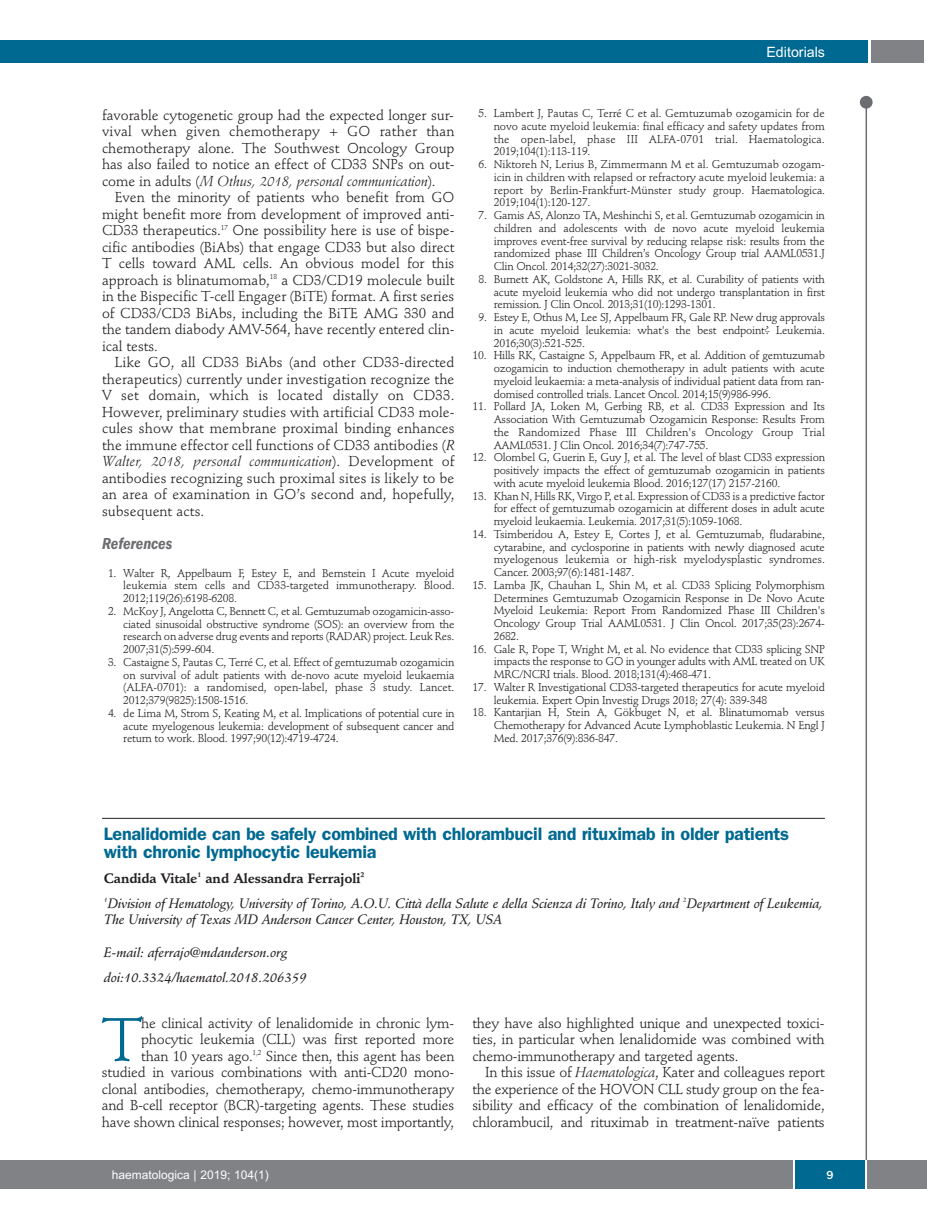
<style>
.page{position:relative;width:927px;height:1225px;background:#fff}
.page>*{position:absolute;margin:0;border:0;box-sizing:border-box;transform-origin:0 0}
.t1{font:60.45px "Stempel Schneidler";color:#006991}
.t2{font:600 18px/18px "Franklin Gothic";letter-spacing:-.015em;color:#006991}
.t3{font:italic 600 condensed 16.5px "Franklin Gothic";color:#6c6d70}
.t4{font:14.25px/16.5px "Stempel Schneidler";letter-spacing:-.015em;color:#231f20;text-align:justify}
.t5{font:14.25px "Arial";color:#fff}
.t6{font:italic 13.5px/16.5px "Stempel Schneidler Med";letter-spacing:-.015em;color:#231f20}
.t7{font:700 13.5px "Stempel Schneidler";letter-spacing:-.005em;color:#231f20}
.t8{font:12px "Arial";color:#fff}
.t9{font:500 12px "Franklin Gothic";color:#fff}
.t10{font:11.25px/12.8px "Stempel Schneidler";letter-spacing:-.02em;color:#231f20;text-align:justify}
.s1{font-style:italic}
</style>
<div class="page">
<div style="left:871px;top:40px;width:52px;height:22px;background:#808285"></div>
<div style="left:18px;top:40px;width:849px;height:22px;background:#006991"></div>
<div style="left:17px;top:1160px;width:910px;height:28px;background:#808285"></div>
<div style="left:795px;top:1160px;width:70px;height:28px;background:#006991"></div>
<hr style="left:793px;top:1160px;width:2px;height:28px;background:#fff">
<hr style="left:865px;top:1160px;width:2px;height:28px;background:#fff">
<div style="left:860px;top:96px;width:13px;height:13px;background:#6c6d70;border-radius:50%"></div>
<hr style="left:865px;top:100px;width:2px;height:1060px;background:#6c6d70">
<div style="left:0;top:40px;width:19px;height:22px;background:#006991"></div>
<div style="left:0;top:1160px;width:18px;height:28px;background:#808285"></div>
<hr style="left:102px;top:818px;width:723px;height:1px;background:#231f20">
<p class="t5" style="left:766px;top:44px;width:60px">Editorials</p>
<p class="t4" style="left:102px;top:108px;width:354px">favorable cytogenetic group had the expected longer sur&shy;vival when given chemotherapy + GO rather than chemotherapy alone. The Southwest Oncology Group has also failed to notice an effect of CD33 SNPs on out&shy;come in adults (<span class="s1">M Othus, 2018, personal communication</span>).</p>
<p class="t4" style="left:102px;top:190px;width:354px;text-indent:13px">Even the minority of patients who benefit from GO might benefit more from development of improved anti-CD33 therapeutics.<sup>17</sup> One possibility here is use of bispe&shy;cific antibodies (BiAbs) that engage CD33 but also direct T cells toward AML cells. An obvious model for this approach is blinatumomab,<sup>18</sup> a CD3/CD19 molecule built in the Bispecific T-cell Engager (BiTE) format. A first series of CD33/CD3 BiAbs, including the BiTE AMG 330 and the tandem diabody AMV-564, have recently entered clin&shy;ical tests.</p>
<p class="t4" style="left:102px;top:355px;width:354px;text-indent:13px">Like GO, all CD33 BiAbs (and other CD33-directed therapeutics) currently under investigation recognize the V set domain, which is located distally on CD33.<br>However, preliminary studies with artificial CD33 mole&shy;cules show that membrane proximal binding enhances the immune effector cell functions of CD33 antibodies (<span class="s1">R Walter, 2018, personal communication</span>). Development of antibodies recognizing such proximal sites is likely to be an area of examination in GO’s second and, hopefully, subsequent acts.</p>
<h3 class="t3" style="left:102px;top:537px;width:72px">References</h3>
<p class="t10" style="left:123px;top:567px;width:333px;text-indent:-15px">1. Walter R, Appelbaum F, Estey E, and Bernstein I Acute myeloid leukemia stem cells and CD33-targeted immunotherapy. Blood.<br>2012;119(26):6198-6208.</p>
<p class="t10" style="left:123px;top:606px;width:333px;text-indent:-15px">2. McKoy J, Angelotta C, Bennett C, et al. Gemtuzumab ozogamicin-asso&shy;ciated sinusoidal obstructive syndrome (SOS): an overview from the research on adverse drug events and reports (RADAR) project. Leuk Res.<br>2007;31(5):599-604.</p>
<p class="t10" style="left:123px;top:656px;width:333px;text-indent:-15px">3. Castaigne S, Pautas C, Terré C, et al. Effect of gemtuzumab ozogamicin on survival of adult patients with de-novo acute myeloid leukaemia (ALFA-0701): a randomised, open-label, phase 3 study. Lancet.<br>2012;379(9825):1508-1516.</p>
<p class="t10" style="left:123px;top:707px;width:333px;text-indent:-15px">4. de Lima M, Strom S, Keating M, et al. Implications of potential cure in acute myelogenous leukemia: development of subsequent cancer and return to work. Blood. 1997;90(12):4719-4724.</p>
<p class="t10" style="left:494px;top:108px;width:333px;text-indent:-15px">5. Lambert J, Pautas C, Terré C et al. Gemtuzumab ozogamicin for de novo acute myeloid leukemia: final efficacy and safety updates from the open-label, phase III ALFA-0701 trial. Haematologica.<br>2019;104(1):113-119.</p>
<p class="t10" style="left:494px;top:159px;width:333px;text-indent:-15px">6. Niktoreh N, Lerius B, Zimmermann M et al. Gemtuzumab ozogam&shy;icin in children with relapsed or refractory acute myeloid leukemia: a report by Berlin-Frankfurt-Münster study group. Haematologica.<br>2019;104(1):120-127.</p>
<p class="t10" style="left:494px;top:210px;width:333px;text-indent:-15px">7. Gamis AS, Alonzo TA, Meshinchi S, et al. Gemtuzumab ozogamicin in children and adolescents with de novo acute myeloid leukemia improves event-free survival by reducing relapse risk: results from the randomized phase III Children’s Oncology Group trial AAML0531.J Clin Oncol. 2014;32(27):3021-3032.</p>
<p class="t10" style="left:494px;top:274px;width:333px;text-indent:-15px">8. Burnett AK, Goldstone A, Hills RK, et al. Curability of patients with acute myeloid leukemia who did not undergo transplantation in first remission. J Clin Oncol. 2013;31(10):1293-1301.</p>
<p class="t10" style="left:494px;top:312px;width:333px;text-indent:-15px">9. Estey E, Othus M, Lee SJ, Appelbaum FR, Gale RP. New drug approvals in acute myeloid leukemia: what's the best endpoint? Leukemia.<br>2016;30(3):521-525.</p>
<p class="t10" style="left:494px;top:350px;width:333px;text-indent:-21px">10. Hills RK, Castaigne S, Appelbaum FR, et al. Addition of gemtuzumab ozogamicin to induction chemotherapy in adult patients with acute myeloid leukaemia: a meta-analysis of individual patient data from ran&shy;domised controlled trials. Lancet Oncol. 2014;15(9)986-996.</p>
<p class="t10" style="left:494px;top:401px;width:333px;text-indent:-21px">11. Pollard JA, Loken M, Gerbing RB, et al. CD33 Expression and Its Association With Gemtuzumab Ozogamicin Response: Results From the Randomized Phase III Children's Oncology Group Trial AAML0531. J Clin Oncol. 2016;34(7):747-755.</p>
<p class="t10" style="left:494px;top:452px;width:333px;text-indent:-21px">12. Olombel G, Guerin E, Guy J, et al. The level of blast CD33 expression positively impacts the effect of gemtuzumab ozogamicin in patients with acute myeloid leukemia Blood. 2016;127(17) 2157-2160.</p>
<p class="t10" style="left:494px;top:490px;width:333px;text-indent:-21px">13. Khan N, Hills RK, Virgo P, et al. Expression of CD33 is a predictive factor for effect of gemtuzumab ozogamicin at different doses in adult acute myeloid leukaemia. Leukemia. 2017;31(5):1059-1068.</p>
<p class="t10" style="left:494px;top:529px;width:333px;text-indent:-21px">14. Tsimberidou A, Estey E, Cortes J, et al. Gemtuzumab, fludarabine, cytarabine, and cyclosporine in patients with newly diagnosed acute myelogenous leukemia or high-risk myelodysplastic syndromes.<br>Cancer. 2003;97(6):1481-1487.</p>
<p class="t10" style="left:494px;top:580px;width:333px;text-indent:-21px">15. Lamba JK, Chauhan L, Shin M, et al. CD33 Splicing Polymorphism Determines Gemtuzumab Ozogamicin Response in De Novo Acute Myeloid Leukemia: Report From Randomized Phase III Children's Oncology Group Trial AAML0531. J Clin Oncol. 2017;35(23):2674- 2682.</p>
<p class="t10" style="left:494px;top:643px;width:333px;text-indent:-21px">16. Gale R, Pope T, Wright M, et al. No evidence that CD33 splicing SNP impacts the response to GO in younger adults with AML treated on UK MRC/NCRI trials. Blood. 2018;131(4):468-471.</p>
<p class="t10" style="left:494px;top:681px;width:333px;text-indent:-21px">17. Walter R Investigational CD33-targeted therapeutics for acute myeloid leukemia. Expert Opin Investig Drugs 2018; 27(4): 339-348</p>
<p class="t10" style="left:494px;top:707px;width:333px;text-indent:-21px">18. Kantarjian H, Stein A, Gökbuget N, et al. Blinatumomab versus Chemotherapy for Advanced Acute Lymphoblastic Leukemia. N Engl J Med. 2017;376(9):836-847.</p>
<h2 class="t2" style="left:104px;top:826px;width:687px">Lenalidomide can be safely combined with chlorambucil and rituximab in older patients with chronic lymphocytic leukemia</h2>
<p class="t7" style="left:104px;top:872px;width:262px">Candida Vitale<sup>1</sup> and Alessandra Ferrajoli<sup>2</sup></p>
<p class="t6" style="left:104px;top:896px;width:720px"><sup>1</sup>Division of Hematology, University of Torino, A.O.U. Città della Salute e della Scienza di Torino, Italy and <sup>2</sup>Department of Leukemia,<br>The University of Texas MD Anderson Cancer Center, Houston, TX, USA</p>
<p class="t6" style="left:104px;top:941px;width:204px;line-height:25px">E-mail: aferrajo@mdanderson.org doi:10.3324/haematol.2018.206359</p>
<h1 class="t1" style="left:102px;top:1014px;width:42px">T</h1>
<p class="t4" style="left:102px;top:1015px;width:354px;text-align:right">he clinical activity of lenalidomide in chronic lym&shy;phocytic leukemia (CLL) was first reported more<br>than 10 years ago.<sup>1,2</sup> Since then, this agent has been studied in various combinations with anti-CD20 mono&shy;clonal antibodies, chemotherapy, chemo-immunotherapy and B-cell receptor (BCR)-targeting agents. These studies have shown clinical responses; however, most importantly,</p>
<p class="t4" style="left:472px;top:1015px;width:354px">they have also highlighted unique and unexpected toxici&shy;ties, in particular when lenalidomide was combined with chemo-immunotherapy and targeted agents.</p>
<p class="t4" style="left:472px;top:1065px;width:354px;text-indent:13px">In this issue of <span class="s1">Haematologica</span>, Kater and colleagues report the experience of the HOVON CLL study group on the fea&shy;sibility and efficacy of the combination of lenalidomide, chlorambucil, and rituximab in treatment-naïve patients</p>
<p class="t8" style="left:112px;top:1167px;width:158px">haematologica | 2019; 104(1)</p>
<p class="t9" style="left:826px;top:1167px;width:9px">9</p>
</div>
